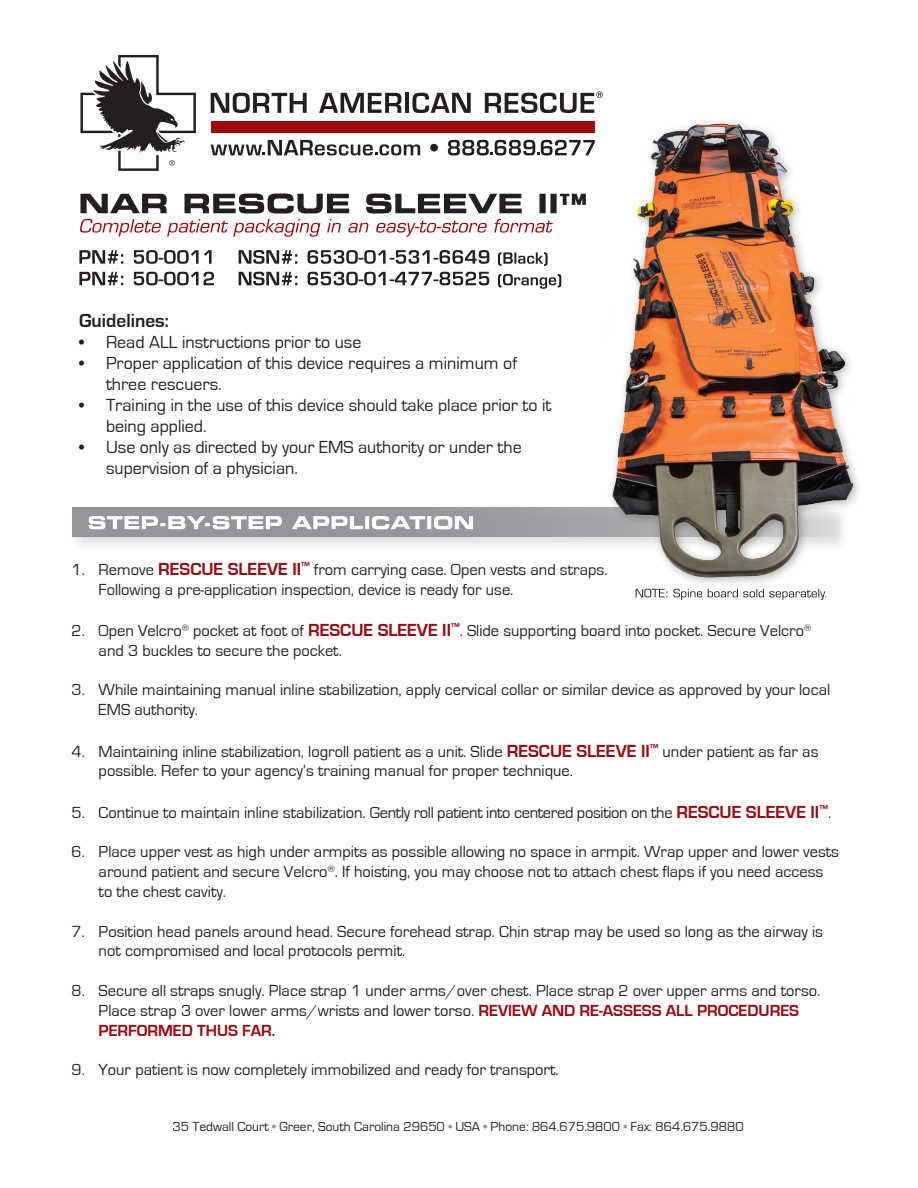
<style>
.page{position:relative;width:918px;height:1188px;background:#fff}
.page>*{position:absolute;margin:0;border:0;box-sizing:border-box;transform-origin:0 0}
.t1{font:700 19.5px "Eurostile";color:#231f20}
.t2{font:18px/21px "Eurostile";color:#231f20}
.t3{font:16.5px/19.8px "Eurostile";color:#231f20}
.t4{font:16.5px "Eurostile";letter-spacing:-.02em;color:#231f20}
.t5{font:13.5px "Eurostile";color:#231f20}
.s1{font-weight:700;font-size:18px;color:#9d070d}
.s2{font-weight:700;color:#9d070d}
.s3{color:#939598}
</style>
<div class="page">
<div style="left:70px;top:506px;width:779px;height:45px;background:#231f20;opacity:.15"></div>
<div style="left:72px;top:507px;width:762px;height:29px;background:#939598"></div>
<svg style="left:89px;top:516px;width:384px;height:13px"></svg>
<svg style="left:79px;top:250px;width:482px;height:39px"></svg>
<svg style="left:80px;top:219px;width:473px;height:18px"></svg>
<svg style="left:80px;top:194px;width:506px;height:19px"></svg>
<svg style="left:636px;top:589px;width:190px;height:11px"></svg>
<img style="left:602px;top:121px;width:256px;height:462px">
<div style="left:211px;top:121px;width:384px;height:12px;background:#9d070d"></div>
<svg style="left:80px;top:55px;width:116px;height:116px"></svg>
<svg style="left:211px;top:93px;width:96px;height:20px"></svg>
<svg style="left:319px;top:93px;width:82px;height:20px"></svg>
<hr style="left:405px;top:93px;width:4px;height:20px;background:#231f20">
<svg style="left:412px;top:93px;width:59px;height:20px"></svg>
<svg style="left:485px;top:91px;width:118px;height:22px"></svg>
<svg style="left:211px;top:140px;width:209px;height:15px"></svg>
<div style="left:430px;top:144px;width:8px;height:7px;background:#231f20;border-radius:50%"></div>
<svg style="left:448px;top:140px;width:147px;height:15px"></svg>
<p class="t1" style="left:79px;top:310px;width:91px">Guidelines:</p>
<p class="t2" style="left:79px;top:332px;width:284px">• Read ALL instructions prior to use</p>
<p class="t2" style="left:106px;top:353px;width:413px;text-indent:-27px">• Proper application of this device requires a minimum of three rescuers.</p>
<p class="t2" style="left:106px;top:395px;width:447px;text-indent:-27px">• Training in the use of this device should take place prior to it being applied.</p>
<p class="t2" style="left:106px;top:437px;width:417px;text-indent:-27px">• Use only as directed by your EMS authority or under the supervision of a physician.</p>
<p class="t3" style="left:99px;top:560px;width:510px;text-indent:-27px">1. Remove <span class="s1">RESCUE SLEEVE II</span><sup>™</sup> from carrying case. Open vests and straps.<br>Following a pre-application inspection, device is ready for use.</p>
<p class="t3" style="left:99px;top:621px;width:714px;text-indent:-27px">2. Open Velcro<sup>®</sup> pocket at foot of <span class="s1">RESCUE SLEEVE II</span><sup>™</sup>. Slide supporting board into pocket. Secure Velcro<sup>® </sup>and 3 buckles to secure the pocket.</p>
<p class="t3" style="left:99px;top:680px;width:733px;text-indent:-27px">3. While maintaining manual inline stabilization, apply cervical collar or similar device as approved by your local<br>EMS authority.</p>
<p class="t3" style="left:99px;top:742px;width:721px;text-indent:-27px">4. Maintaining inline stabilization, logroll patient as a unit. Slide <span class="s1">RESCUE SLEEVE II</span><sup>™</sup> under patient as far as possible. Refer to your agency’s training manual for proper technique.</p>
<p class="t4" style="left:72px;top:804px;width:761px">5. Continue to maintain inline stabilization. Gently roll patient into centered position on the <span class="s1">RESCUE SLEEVE II</span><sup>™</sup>.</p>
<p class="t3" style="left:99px;top:842px;width:742px;text-indent:-27px">6. Place upper vest as high under armpits as possible allowing no space in armpit. Wrap upper and lower vests around patient and secure Velcro<sup>®</sup>. If hoisting, you may choose not to attach chest flaps if you need access to the chest cavity.</p>
<p class="t3" style="left:99px;top:922px;width:726px;text-indent:-27px">7. Position head panels around head. Secure forehead strap. Chin strap may be used so long as the airway is not compromised and local protocols permit.</p>
<p class="t3" style="left:99px;top:981px;width:723px;text-indent:-27px">8. Secure all straps snugly. Place strap 1 under arms/over chest. Place strap 2 over upper arms and torso.<br>Place strap 3 over lower arms/wrists and lower torso. <span class="s2">REVIEW AND RE-ASSESS ALL PROCEDURES<br>PERFORMED THUS FAR.</span></p>
<p class="t3" style="left:72px;top:1060px;width:489px">9. Your patient is now completely immobilized and ready for transport.</p>
<p class="t5" style="left:172px;top:1119px;width:573px">35 Tedwall Court <span class="s3">•</span> Greer, South Carolina 29650 <span class="s3">•</span> USA <span class="s3">•</span> Phone: 864.675.9800 <span class="s3">•</span> Fax: 864.675.9880</p>
</div>
